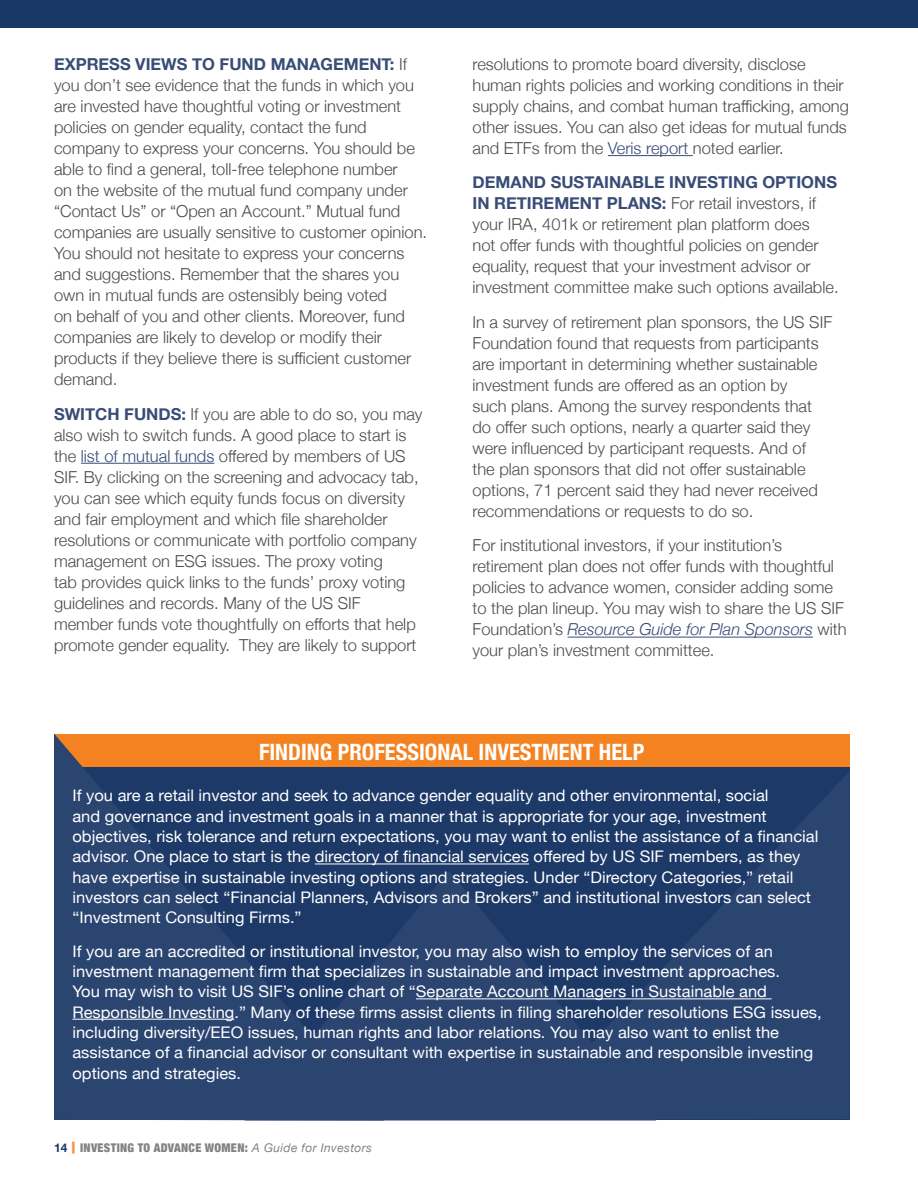
<style>
.page{position:relative;width:918px;height:1188px;background:#fff}
.page>*{position:absolute;margin:0;border:0;box-sizing:border-box;transform-origin:0 0}
.Box_Title{font:700 condensed 22.5px "Helvetica Neue";color:#fff}
.Body_Text{font:300 16.5px/21px "Helvetica Neue";color:#4b4c4d}
.Body_Text-2{font:15.9px/20.2px "Helvetica Neue";color:#fff}
.t1{font:900 condensed 12px "Helvetica Neue";letter-spacing:.03em;color:#808285}
.s1{font-weight:700;color:#384c76}
.s2{color:#384c76}
.s3{font-style:italic;color:#384c76}
.s4{font-weight:700;font-stretch:normal;color:#183867}
.s5{font-weight:700;font-stretch:normal;color:#f79848}
.s6{font-weight:400;font-style:italic;font-stretch:normal}
</style>
<div class="page">
<div style="left:0;top:0;width:918px;height:28px;background:#183867"></div>
<hr style="left:81px;top:463px;width:133px;height:1px;background:#384c76">
<hr style="left:608px;top:155px;width:85px;height:1px;background:#384c76">
<hr style="left:568px;top:637px;width:245px;height:1px;background:#384c76">
<div style="left:54px;top:734px;width:795px;height:386px;background:#1c3968"></div>
<svg style="left:384px;top:871px;width:135px;height:249px;fill:#2b4570"></svg>
<div style="left:54px;top:734px;width:795px;height:33px;background:#f58220"></div>
<svg style="left:54px;top:734px;width:330px;height:386px;fill:#2b4570"></svg>
<svg style="left:519px;top:773px;width:330px;height:347px;fill:#2b4570"></svg>
<hr style="left:315px;top:864px;width:214px;height:1px;background:#fff">
<hr style="left:416px;top:998px;width:356px;height:1px;background:#fff">
<hr style="left:72px;top:1019px;width:162px;height:1px;background:#fff">
<p class="Body_Text" style="left:54px;top:53px;width:375px"><span class="s1">EXPRESS VIEWS TO FUND MANAGEMENT:</span> If you don’t see evidence that the funds in which you are invested have thoughtful voting or investment policies on gender equality, contact the fund company to express your concerns. You should be able to find a general, toll-free telephone number<br>on the website of the mutual fund company under “Contact Us” or “Open an Account.” Mutual fund companies are usually sensitive to customer opinion.<br>You should not hesitate to express your concerns and suggestions. Remember that the shares you own in mutual funds are ostensibly being voted<br>on behalf of you and other clients. Moreover, fund companies are likely to develop or modify their products if they believe there is sufficient customer demand.</p>
<p class="Body_Text" style="left:54px;top:402px;width:370px"><span class="s1">SWITCH FUNDS:</span> If you are able to do so, you may also wish to switch funds. A good place to start is the <span class="s2">list of mutual funds</span> offered by members of US SIF. By clicking on the screening and advocacy tab, you can see which equity funds focus on diversity and fair employment and which file shareholder resolutions or communicate with portfolio company management on ESG issues. The proxy voting<br>tab provides quick links to the funds’ proxy voting guidelines and records. Many of the US SIF member funds vote thoughtfully on efforts that help promote gender equality. They are likely to support</p>
<p class="Body_Text" style="left:472px;top:52px;width:378px">resolutions to promote board diversity, disclose human rights policies and working conditions in their supply chains, and combat human trafficking, among other issues. You can also get ideas for mutual funds and ETFs from the <span class="s2">Veris report</span> noted earlier.</p>
<p class="Body_Text" style="left:472px;top:171px;width:368px"><span class="s1">DEMAND SUSTAINABLE INVESTING OPTIONS IN RETIREMENT PLANS:</span> For retail investors, if your IRA, 401k or retirement plan platform does<br>not offer funds with thoughtful policies on gender equality, request that your investment advisor or investment committee make such options available.</p>
<p class="Body_Text" style="left:472px;top:310px;width:361px">In a survey of retirement plan sponsors, the US SIF Foundation found that requests from participants are important in determining whether sustainable investment funds are offered as an option by<br>such plans. Among the survey respondents that do offer such options, nearly a quarter said they were influenced by participant requests. And of the plan sponsors that did not offer sustainable options, 71 percent said they had never received recommendations or requests to do so.</p>
<p class="Body_Text" style="left:472px;top:534px;width:376px">For institutional investors, if your institution’s retirement plan does not offer funds with thoughtful policies to advance women, consider adding some to the plan lineup. You may wish to share the US SIF Foundation’s <span class="s3">Resource Guide for Plan Sponsors</span> with your plan’s investment committee.</p>
<p class="Box_Title" style="left:259px;top:733px;width:387px">FINDING PROFESSIONAL INVESTMENT HELP</p>
<p class="Body_Text-2" style="left:72px;top:787px;width:747px">If you are a retail investor and seek to advance gender equality and other environmental, social<br>and governance and investment goals in a manner that is appropriate for your age, investment objectives, risk tolerance and return expectations, you may want to enlist the assistance of a financial advisor. One place to start is the directory of financial services offered by US SIF members, as they have expertise in sustainable investing options and strategies. Under “Directory Categories,” retail investors can select “Financial Planners, Advisors and Brokers” and institutional investors can select “Investment Consulting Firms.”</p>
<p class="Body_Text-2" style="left:72px;top:942px;width:751px">If you are an accredited or institutional investor, you may also wish to employ the services of an investment management firm that specializes in sustainable and impact investment approaches.<br>You may wish to visit US SIF’s online chart of “Separate Account Managers in Sustainable and Responsible Investing.” Many of these firms assist clients in filing shareholder resolutions ESG issues, including diversity/EEO issues, human rights and labor relations. You may also want to enlist the assistance of a financial advisor or consultant with expertise in sustainable and responsible investing options and strategies.</p>
<p class="t1" style="left:54px;top:1138px;width:319px"><span class="s4">14</span> <span class="s5">|</span> INVESTING TO ADVANCE WOMEN: <span class="s6">A Guide for Investors</span></p>
</div>
